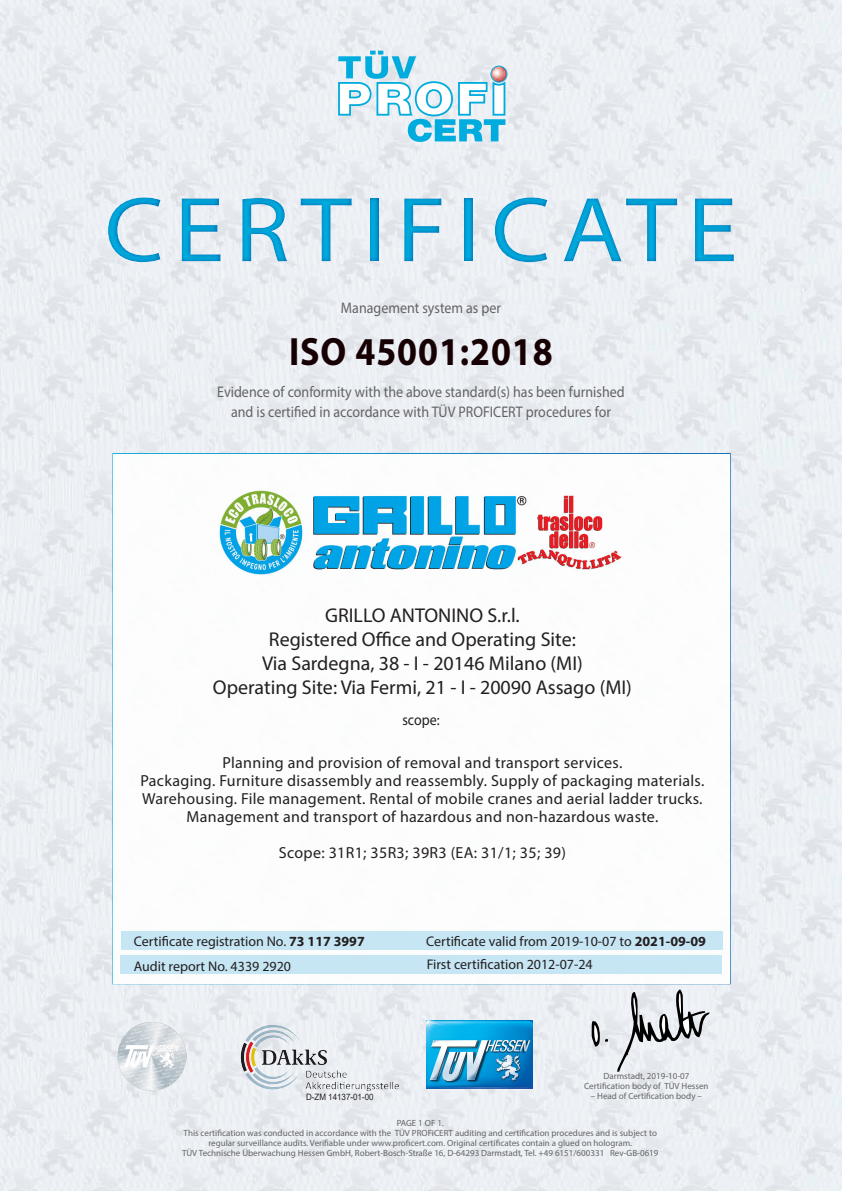
<style>
.page{position:relative;width:842px;height:1191px;background:#fff}
.page>*{position:absolute;margin:0;border:0;box-sizing:border-box;transform-origin:0 0}
.t1{font:93px "Myriad Pro";letter-spacing:.1em;color:#00acdd;scale:1.1 1}
.t2{font:700 39.6px "Myriad Pro";letter-spacing:.025em;color:#170003;scale:.91 1}
.t3{font:20px "Myriad Pro";color:#231f20}
.t4{font:16px "Myriad Pro";letter-spacing:.02em;color:#231f20}
.t5{font:15.4px/20px "Myriad Pro";color:#636366;text-align:center;scale:.91 1}
.t6{font:15.4px "Myriad Pro";color:#231f20;scale:.91 1}
.t7{font:14px "Myriad Pro";color:#231f20}
.t8{font:9px/10px "Myriad Pro";color:#636366;text-align:center}
.t9{font:8.8px "Arial";color:#231f20;scale:.91 1}
.s1{font-weight:700}
</style>
<div class="page">
<img style="left:0;top:0;width:842px;height:1191px">
<svg style="left:338px;top:51px;width:169px;height:91px"></svg>
<img style="left:241px;top:1024px;width:158px;height:67px">
<img style="left:427px;top:1020px;width:106px;height:69px">
<div style="left:112px;top:453px;width:619px;height:531px;background:#fff;border:2px solid #fff"></div>
<div style="left:120px;top:955px;width:602px;height:19px;background:#c1e4f4"></div>
<div style="left:121px;top:931px;width:601px;height:19px;background:#c1e4f4"></div>
<div style="left:0;top:172px;width:842px;height:114px;background:#006bb6;opacity:.75"></div>
<img style="left:219px;top:490px;width:403px;height:85px">
<svg style="left:591px;top:1021px;width:17px;height:25px"></svg>
<svg style="left:617px;top:989px;width:93px;height:82px;background:#c5c8cb"></svg>
<img style="left:117px;top:1021px;width:70px;height:69px">
<h1 class="t1" style="left:104px;top:173px;width:577px">CERTIFICATE</h1>
<p class="t5" style="left:341px;top:298px;width:177px">Management system as per</p>
<p class="t2" style="left:289px;top:326px;width:291px">ISO 45001:2018</p>
<p class="t5" style="left:217px;top:381px;width:449px">Evidence of conformity with the above standard(s) has been furnished and is certified in accordance with TÜV PROFICERT procedures for</p>
<p class="t3" style="left:325px;top:603px;width:196px">GRILLO ANTONINO S.r.l.</p>
<p class="t3" style="left:269px;top:627px;width:308px">Registered Office and Operating Site:</p>
<p class="t3" style="left:262px;top:651px;width:322px">Via Sardegna, 38 - I - 20146 Milano (MI)</p>
<p class="t3" style="left:213px;top:675px;width:420px">Operating Site: Via Fermi, 21 - I - 20090 Assago (MI)</p>
<p class="t6" style="left:402px;top:710px;width:42px">scope:</p>
<p class="t4" style="left:222px;top:753px;width:402px">Planning and provision of removal and transport services.</p>
<p class="t4" style="left:140px;top:771px;width:565px">Packaging. Furniture disassembly and reassembly. Supply of packaging materials.</p>
<p class="t4" style="left:142px;top:789px;width:562px">Warehousing. File management. Rental of mobile cranes and aerial ladder trucks.</p>
<p class="t4" style="left:186px;top:807px;width:473px">Management and transport of hazardous and non-hazardous waste.</p>
<p class="t4" style="left:279px;top:843px;width:289px">Scope: 31R1; 35R3; 39R3 (EA: 31/1; 35; 39)</p>
<p class="t7" style="left:426px;top:933px;width:281px">Certificate valid from 2019-10-07 to <span class="s1">2021-09-09</span></p>
<p class="t7" style="left:134px;top:933px;width:232px">Certificate registration No. <span class="s1">73 117 3997</span></p>
<p class="t7" style="left:134px;top:957px;width:159px">Audit report No. 4339 2920</p>
<p class="t7" style="left:427px;top:956px;width:168px">First certification 2012-07-24</p>
<p class="t9" style="left:306px;top:1090px;width:76px">D-ZM 14137-01-00</p>
<p class="t8" style="left:584px;top:1071px;width:126px">Darmstadt, 2019-10-07<br>Certification body of TÜV Hessen</p>
<p class="t8" style="left:591px;top:1091px;width:113px">– Head of Certification body –</p>
<p class="t8" style="left:397px;top:1118px;width:49px">PAGE 1 OF 1.</p>
<p class="t8" style="left:184px;top:1128px;width:475px">This certification was conducted in accordance with the TÜV PROFiCERT auditing and certification procedures and is subject to</p>
<p class="t8" style="left:208px;top:1138px;width:425px">regular surveillance audits. Verifiable under www.proficert.com. Original certificates contain a glued on hologram.</p>
<p class="t8" style="left:182px;top:1148px;width:478px">TÜV Technische Überwachung Hessen GmbH, Robert-Bosch-Straße 16, D-64293 Darmstadt, Tel. +49 6151/600331 Rev-GB-0619</p>
</div>
